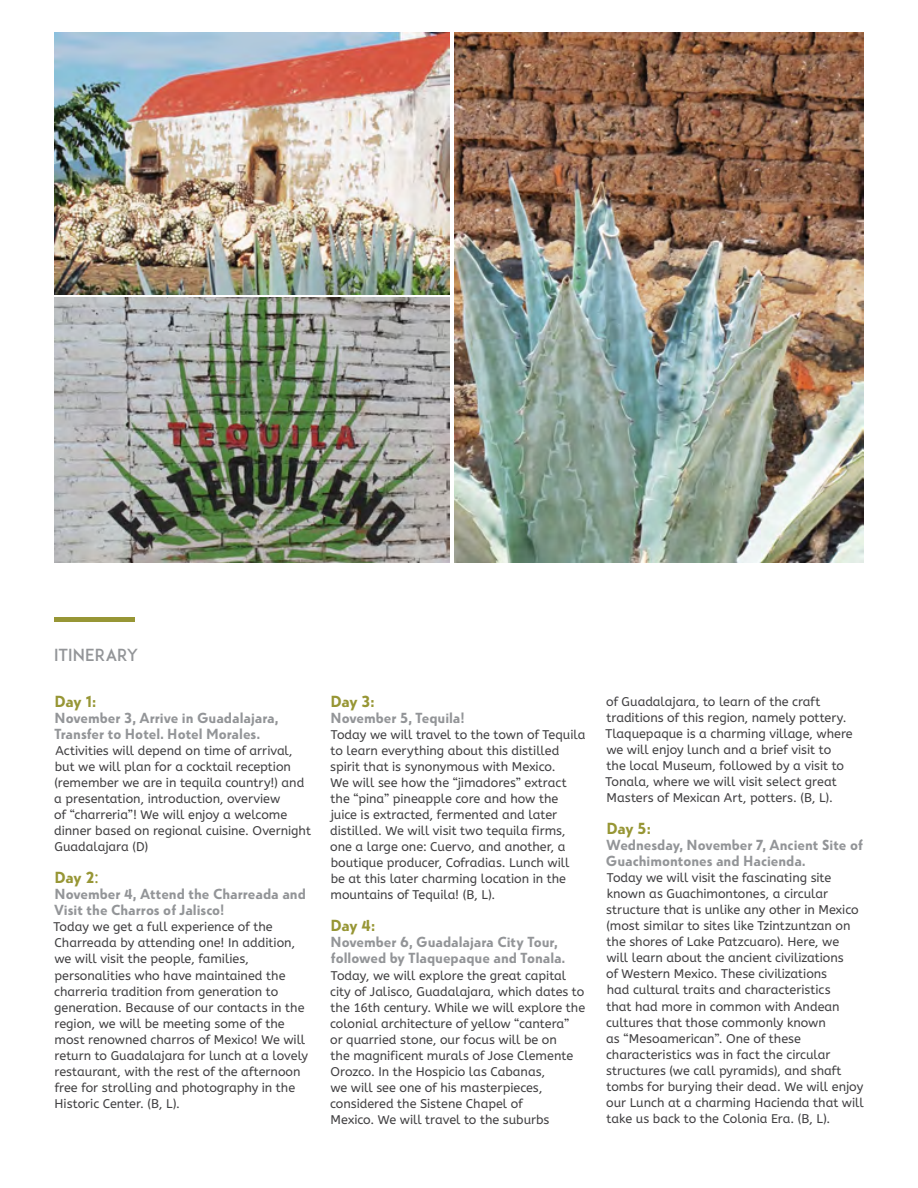
<style>
.page{position:relative;width:918px;height:1188px;background:#fff}
.page>*{position:absolute;margin:0;border:0;box-sizing:border-box;transform-origin:0 0}
.t1{font:700 16.5px "Globe Grotesk Display";letter-spacing:-.02em;color:#979635}
.t2{font:16.5px "ADAM.CGPRO";color:#939598}
.t3{font:700 15px/16px "Globe Grotesk Display";letter-spacing:-.005em;color:#939598}
.t4{font:12.6px/16px "A Bee Zee";letter-spacing:-.005em;color:#414042}
.s1{font-family:"A Bee Zee";font-weight:400}
</style>
<div class="page">
<div style="left:54px;top:617px;width:80px;height:5px;background:#979635"></div>
<img style="left:454px;top:32px;width:410px;height:530px">
<img style="left:54px;top:298px;width:396px;height:264px">
<img style="left:54px;top:32px;width:396px;height:262px">
<h1 class="t2" style="left:54px;top:645px;width:86px">ITINERARY</h1>
<h1 class="t1" style="left:54px;top:691px;width:43px">Day 1:</h1>
<p class="t3" style="left:54px;top:710px;width:226px">November 3, Arrive in Guadalajara,<br>Transfer to Hotel. Hotel Morales.</p>
<p class="t4" style="left:54px;top:743px;width:258px">Activities will depend on time of arrival, but we will plan for a cocktail reception (remember we are in tequila country!) and a presentation, introduction, overview<br>of “charreria”! We will enjoy a welcome dinner based on regional cuisine. Overnight Guadalajara (D)</p>
<h1 class="t1" style="left:54px;top:868px;width:46px">Day 2<span class="s1">:</span></h1>
<p class="t3" style="left:54px;top:886px;width:253px">November 4, Attend the Charreada and<br>Visit the Charros of Jalisco!</p>
<p class="t4" style="left:54px;top:919px;width:256px">Today we get a full experience of the Charreada by attending one! In addition, we will visit the people, families, personalities who have maintained the charreria tradition from generation to generation. Because of our contacts in the region, we will be meeting some of the most renowned charros of Mexico! We will return to Guadalajara for lunch at a lovely restaurant, with the rest of the afternoon free for strolling and photography in the Historic Center. (B, L).</p>
<h1 class="t1" style="left:330px;top:691px;width:46px">Day 3:</h1>
<p class="t3" style="left:331px;top:710px;width:135px">November 5, Tequila!</p>
<p class="t4" style="left:330px;top:727px;width:257px">Today we will travel to the town of Tequila to learn everything about this distilled spirit that is synonymous with Mexico.<br>We will see how the “jimadores” extract the “pina” pineapple core and how the juice is extracted, fermented and later distilled. We will visit two tequila firms, one a large one: Cuervo, and another, a boutique producer, Cofradias. Lunch will be at this later charming location in the mountains of Tequila! (B, L).</p>
<h1 class="t1" style="left:330px;top:916px;width:47px">Day 4:</h1>
<p class="t3" style="left:331px;top:934px;width:236px">November 6, Guadalajara City Tour, followed by Tlaquepaque and Tonala.</p>
<p class="t4" style="left:330px;top:967px;width:257px">Today, we will explore the great capital city of Jalisco, Guadalajara, which dates to the 16th century. While we will explore the colonial architecture of yellow “cantera”<br>or quarried stone, our focus will be on<br>the magnificent murals of Jose Clemente Orozco. In the Hospicio las Cabanas,<br>we will see one of his masterpieces, considered the Sistene Chapel of<br>Mexico. We will travel to the suburbs</p>
<p class="t4" style="left:605px;top:693px;width:249px">of Guadalajara, to learn of the craft traditions of this region, namely pottery.<br>Tlaquepaque is a charming village, where we will enjoy lunch and a brief visit to<br>the local Museum, followed by a visit to Tonala, where we will visit select great Masters of Mexican Art, potters. (B, L).</p>
<h1 class="t1" style="left:606px;top:819px;width:46px">Day 5:</h1>
<p class="t3" style="left:606px;top:837px;width:258px">Wednesday, November 7, Ancient Site of<br>Guachimontones and Hacienda.</p>
<p class="t4" style="left:606px;top:870px;width:259px">Today we will visit the fascinating site known as Guachimontones, a circular structure that is unlike any other in Mexico (most similar to sites like Tzintzuntzan on the shores of Lake Patzcuaro). Here, we will learn about the ancient civilizations<br>of Western Mexico. These civilizations<br>had cultural traits and characteristics<br>that had more in common with Andean cultures that those commonly known<br>as “Mesoamerican”. One of these characteristics was in fact the circular structures (we call pyramids), and shaft tombs for burying their dead. We will enjoy our Lunch at a charming Hacienda that will take us back to the Colonia Era. (B, L).</p>
</div>
